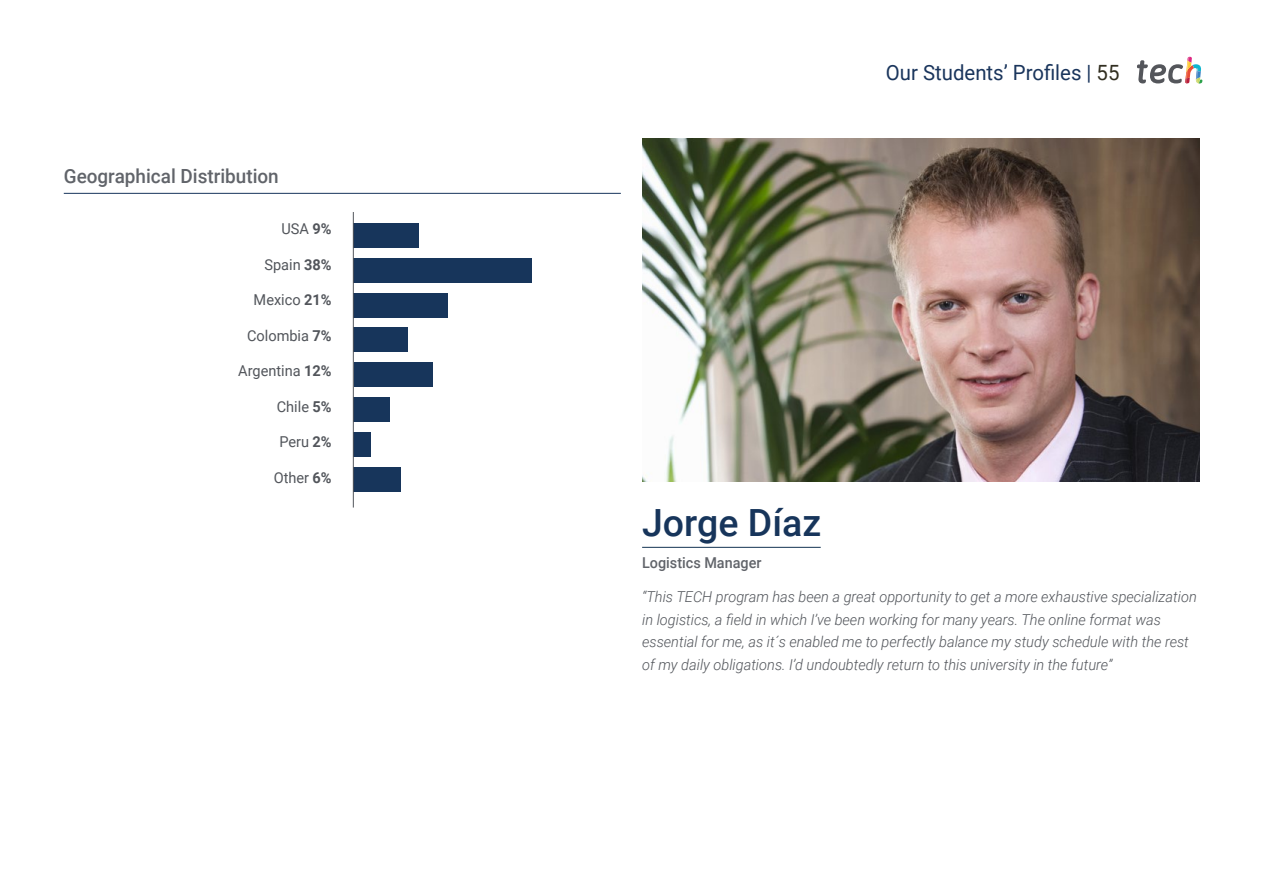
<style>
.page{position:relative;width:1263px;height:893px;background:#fff}
.page>*{position:absolute;margin:0;border:0;box-sizing:border-box;transform-origin:0 0}
.t1{font:500 37.5px "Roboto";color:#17355b}
.t2{font:21px "Roboto";color:#1a355c}
.t3{font:500 19.5px "Roboto";color:#61646a}
.t4{font:italic 300 15px/22.5px "Roboto";color:#52555b}
.t5{font:15px "Roboto";color:#52555b}
.t6{font:500 15px "Roboto";color:#61646a;scale:.96 1}
.s1{font-weight:700}
.s2{color:#312e20}
</style>
<div class="page">
<img style="left:642px;top:138px;width:557px;height:343px">
<hr style="left:64px;top:193px;width:557px;height:1px;background:#17355b">
<svg style="left:1137px;top:57px;width:65px;height:27px"></svg>
<div style="left:353px;top:223px;width:66px;height:25px;background:#17355b"></div>
<div style="left:353px;top:397px;width:37px;height:25px;background:#17355b"></div>
<div style="left:353px;top:258px;width:179px;height:25px;background:#17355b"></div>
<div style="left:353px;top:432px;width:17px;height:25px;background:#17355b"></div>
<div style="left:353px;top:293px;width:94px;height:24px;background:#17355b"></div>
<div style="left:353px;top:467px;width:47px;height:24px;background:#17355b"></div>
<div style="left:353px;top:327px;width:55px;height:25px;background:#17355b"></div>
<div style="left:354px;top:362px;width:78px;height:25px;background:#17355b"></div>
<hr style="left:353px;top:212px;width:1px;height:296px;background:#52555b">
<hr style="left:642px;top:547px;width:179px;height:1px;background:#123352">
<h3 class="t3" style="left:64px;top:162px;width:217px">Geographical Distribution</h3>
<p class="t5" style="left:281px;top:218px;width:52px">USA <span class="s1">9%</span></p>
<p class="t5" style="left:264px;top:254px;width:69px">Spain <span class="s1">38%</span></p>
<p class="t5" style="left:254px;top:289px;width:80px">Mexico <span class="s1">21%</span></p>
<p class="t5" style="left:247px;top:325px;width:86px">Colombia <span class="s1">7%</span></p>
<p class="t5" style="left:238px;top:360px;width:95px">Argentina <span class="s1">12%</span></p>
<p class="t5" style="left:277px;top:396px;width:56px">Chile <span class="s1">5%</span></p>
<p class="t5" style="left:279px;top:431px;width:54px">Peru <span class="s1">2%</span></p>
<p class="t5" style="left:274px;top:467px;width:60px">Other <span class="s1">6%</span></p>
<h2 class="t2" style="left:886px;top:57px;width:235px">Our Students’ Profiles | <span class="s2">55</span></h2>
<h1 class="t1" style="left:642px;top:496px;width:181px">Jorge Díaz</h1>
<p class="t6" style="left:642px;top:552px;width:126px">Logistics Manager</p>
<p class="t4" style="left:642px;top:585px;width:556px">“This TECH program has been a great opportunity to get a more exhaustive specialization in logistics, a field in which I’ve been working for many years. The online format was essential for me, as it´s enabled me to perfectly balance my study schedule with the rest of my daily obligations. I’d undoubtedly return to this university in the future”</p>
</div>
